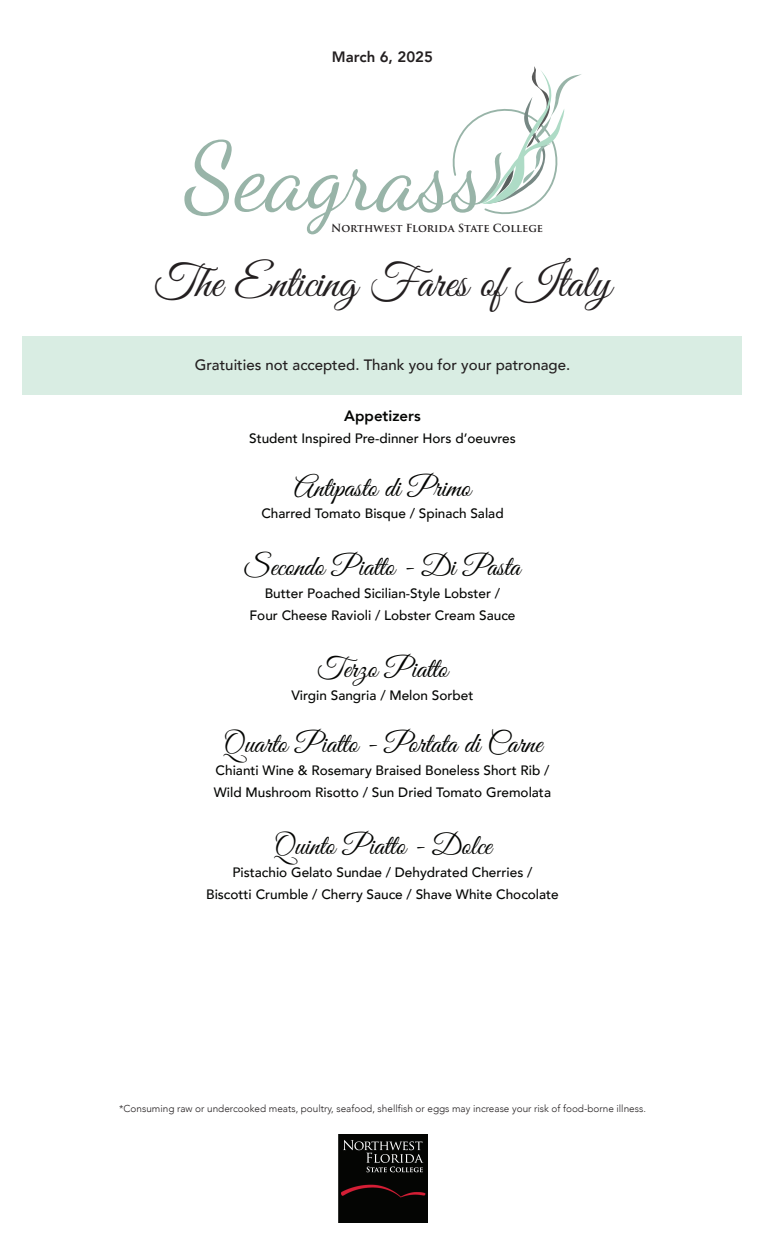
<style>
.page{position:relative;width:765px;height:1260px;background:#fff}
.page>*{position:absolute;margin:0;border:0;box-sizing:border-box;transform-origin:0 0}
.t1{font:94.88px "Dancing Script";color:#98b4a8}
.t2{font:45.75px "Great Vibes";color:#231f20}
.t3{font:28.75px "Great Vibes";color:#040503}
.t4{font:500 15px "Avenir";color:#231f20}
.t5{font:800 15px "Avenir";color:#231f20}
.t6{font:800 15px "Avenir";color:#040503}
.t7{font:500 13.62px/22.5px "Avenir";color:#040503;text-align:center}
.t8{font:600 10.88px "Trajan Pro 3";letter-spacing:-.005em;color:#231f20}
.t9{font:300 10px "Avenir";color:#231f20}
</style>
<div class="page">
<svg style="left:338px;top:1134px;width:90px;height:89px"></svg>
<img style="left:339px;top:1134px;width:88px;height:89px">
<div style="left:22px;top:336px;width:720px;height:58px;background:#d9ede3"></div>
<svg style="left:452px;top:66px;width:130px;height:149px"></svg>
<p class="t5" style="left:332px;top:45px;width:103px">March 6, 2025</p>
<h1 class="t1" style="left:185px;top:104px;width:302px">Seagrass</h1>
<p class="t8" style="left:331px;top:220px;width:214px">Northwest Florida State College</p>
<h2 class="t2" style="left:154px;top:257px;width:459px">The Enticing Fares of Italy</h2>
<p class="t4" style="left:195px;top:352px;width:377px">Gratuities not accepted. Thank you for your patronage.</p>
<p class="t6" style="left:344px;top:404px;width:78px">Appetizers</p>
<p class="t7" style="left:249px;top:427px;width:268px">Student Inspired Pre-dinner Hors d’oeuvres</p>
<h3 class="t3" style="left:294px;top:471px;width:178px">Antipasto di Primo</h3>
<p class="t7" style="left:261px;top:502px;width:244px">Charred Tomato Bisque / Spinach Salad</p>
<h3 class="t3" style="left:245px;top:551px;width:277px">Secondo Piatto - Di Pasta</h3>
<p class="t7" style="left:250px;top:581px;width:267px">Butter Poached Sicilian-Style Lobster /<br>Four Cheese Ravioli / Lobster Cream Sauce</p>
<h3 class="t3" style="left:317px;top:653px;width:132px">Terzo Piatto</h3>
<p class="t7" style="left:292px;top:683px;width:183px">Virgin Sangria / Melon Sorbet</p>
<h3 class="t3" style="left:223px;top:728px;width:321px">Quarto Piatto - Portata di Carne</h3>
<p class="t7" style="left:214px;top:758px;width:339px;text-align:left">Chianti Wine &amp; Rosemary Braised Boneless Short Rib /<br>Wild Mushroom Risotto / Sun Dried Tomato Gremolata</p>
<h3 class="t3" style="left:273px;top:830px;width:220px">Quinto Piatto - Dolce</h3>
<p class="t7" style="left:206px;top:860px;width:354px">Pistachio Gelato Sundae / Dehydrated Cherries /<br>Biscotti Crumble / Cherry Sauce / Shave White Chocolate</p>
<p class="t9" style="left:119px;top:1103px;width:528px">*Consuming raw or undercooked meats, poultry, seafood, shellfish or eggs may increase your risk of food-borne illness.</p>
</div>
